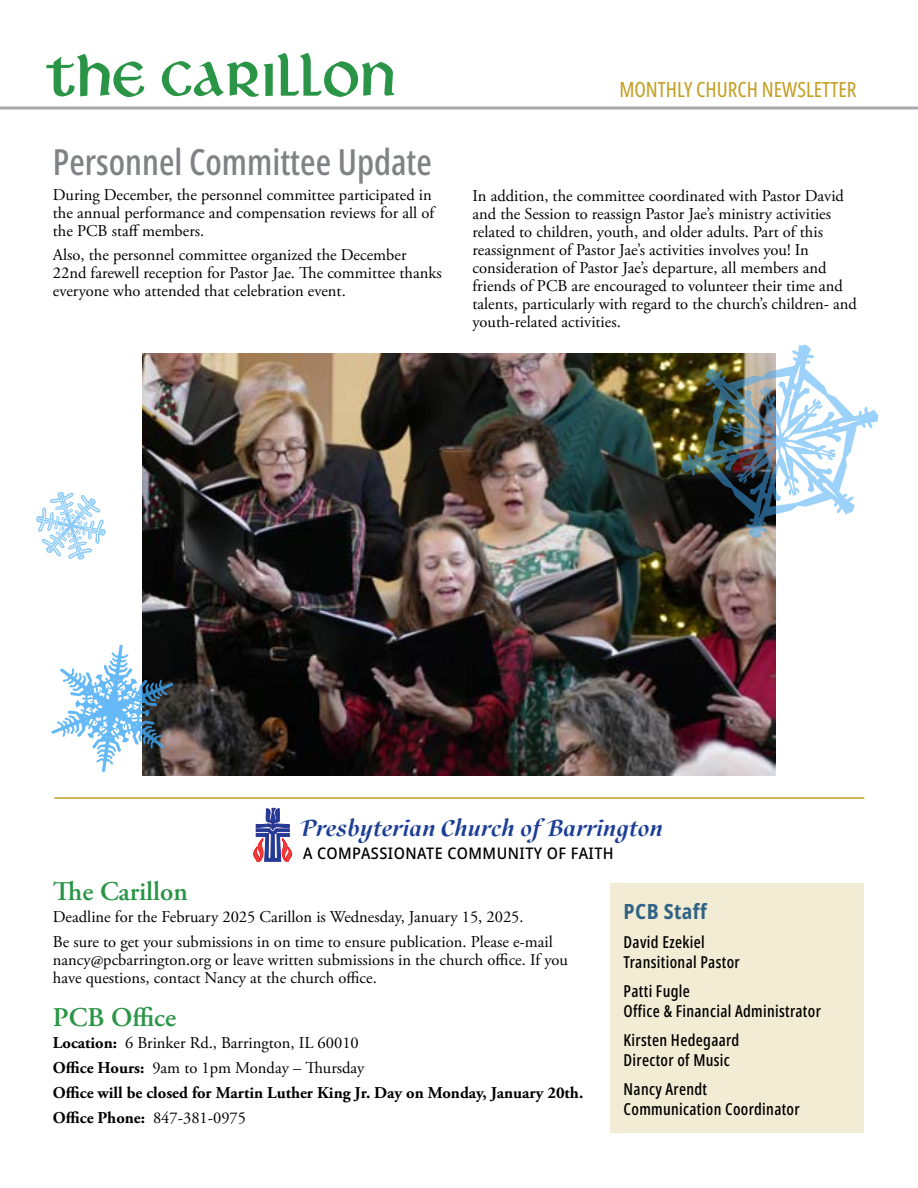
<style>
.page{position:relative;width:918px;height:1188px;background:#fff}
.page>*{position:absolute;margin:0;border:0;box-sizing:border-box;transform-origin:0 0}
.t1{font:50.55px "Libra MN";color:#2a9546}
.t2{font:500 extra-condensed 36px "Noto Sans";color:#808285}
.t3{font:600 27px "Adobe Garamond Pro";color:#2a9546}
.t4{font:italic 700 25.2px "Scrivano";color:#1c3e94}
.t5{font:extra-condensed 21px "Noto Sans";color:#c4a128}
.t6{font:700 condensed 21px "Noto Sans";letter-spacing:.02em;color:#2f6284}
.t7{font:16.5px/18px "Adobe Garamond Pro";color:#000}
.t8{font:700 16.5px/24.8px "Adobe Garamond Pro";color:#000}
.t9{font:500 extra-condensed 16.5px/19.5px "Noto Sans";letter-spacing:.02em;color:#000}
.t10{font:500 semi-condensed 16.05px "Noto Sans";letter-spacing:.03em;color:#000}
.s1{color:#c4a127}
.s2{font-weight:400}
</style>
<div class="page">
<svg style="left:0;top:106px;width:918px;height:4px;background:#bcbec0"></svg>
<div style="left:610px;top:883px;width:254px;height:56px;background:#f3ecd4"></div>
<div style="left:610px;top:917px;width:254px;height:69px;background:#f3ecd4"></div>
<div style="left:610px;top:966px;width:254px;height:69px;background:#f3ecd4"></div>
<div style="left:610px;top:1015px;width:254px;height:69px;background:#f3ecd4"></div>
<div style="left:610px;top:1064px;width:254px;height:69px;background:#f3ecd4"></div>
<svg style="left:254px;top:808px;width:38px;height:53px"></svg>
<hr style="left:54px;top:797px;width:810px;height:2px;background:#c4a127">
<img style="left:143px;top:354px;width:632px;height:421px">
<img style="left:681px;top:345px;width:197px;height:193px">
<svg style="left:52px;top:645px;width:121px;height:127px"></svg>
<svg style="left:36px;top:492px;width:70px;height:68px"></svg>
<h1 class="t1" style="left:45px;top:44px;width:353px">The Carillon</h1>
<h2 class="t2" style="left:53px;top:137px;width:381px">Personnel Committee Update</h2>
<p class="t7" style="left:53px;top:186px;width:383px">During December, the personnel committee participated in the annual performance and compensation reviews for all of the PCB staff members.</p>
<p class="t7" style="left:53px;top:247px;width:390px">Also, the personnel committee organized the December<br>22nd farewell reception for Pastor Jae. The committee thanks everyone who attended that celebration event.</p>
<p class="t5" style="left:619px;top:75px;width:239px">MONTHLY <span class="s1">CHURCH</span> NEWSLETTER</p>
<p class="t7" style="left:473px;top:187px;width:386px">In addition, the committee coordinated with Pastor David and the Session to reassign Pastor Jae’s ministry activities related to children, youth, and older adults. Part of this reassignment of Pastor Jae’s activities involves you! In consideration of Pastor Jae’s departure, all members and friends of PCB are encouraged to volunteer their time and talents, particularly with regard to the church’s children- and youth-related activities.</p>
<h3 class="t4" style="left:301px;top:813px;width:364px">Presbyterian Church of Barrington</h3>
<p class="t10" style="left:303px;top:842px;width:312px">A COMPASSIONATE COMMUNITY OF FAITH</p>
<h3 class="t3" style="left:53px;top:876px;width:137px">The Carillon</h3>
<p class="t7" style="left:53px;top:905px;width:501px;line-height:24.8px">Deadline for the February 2025 Carillon is Wednesday, January 15, 2025.<br>Be sure to get your submissions in on time to ensure publication. Please e-mail</p>
<p class="t7" style="left:53px;top:952px;width:517px">nancy@pcbarrington.org or leave written submissions in the church office. If you have questions, contact Nancy at the church office.</p>
<h3 class="t3" style="left:53px;top:1002px;width:125px">PCB Office</h3>
<p class="t8" style="left:53px;top:1031px;width:532px">Location: <span class="s2">6 Brinker Rd., Barrington, IL 60010<br></span>Office Hours: <span class="s2">9am to 1pm Monday – Thursday<br></span>Office will be closed for Martin Luther King Jr. Day on Monday, January 20th.<br>Office Phone: <span class="s2">847-381-0975</span></p>
<p class="t6" style="left:624px;top:896px;width:85px">PCB Staff</p>
<p class="t9" style="left:624px;top:933px;width:118px">David Ezekiel<br>Transitional Pastor</p>
<p class="t9" style="left:624px;top:982px;width:199px">Patti Fugle<br>Office &amp; Financial Administrator</p>
<p class="t9" style="left:624px;top:1031px;width:117px">Kirsten Hedegaard<br>Director of Music</p>
<p class="t9" style="left:624px;top:1080px;width:178px">Nancy Arendt<br>Communication Coordinator</p>
</div>
